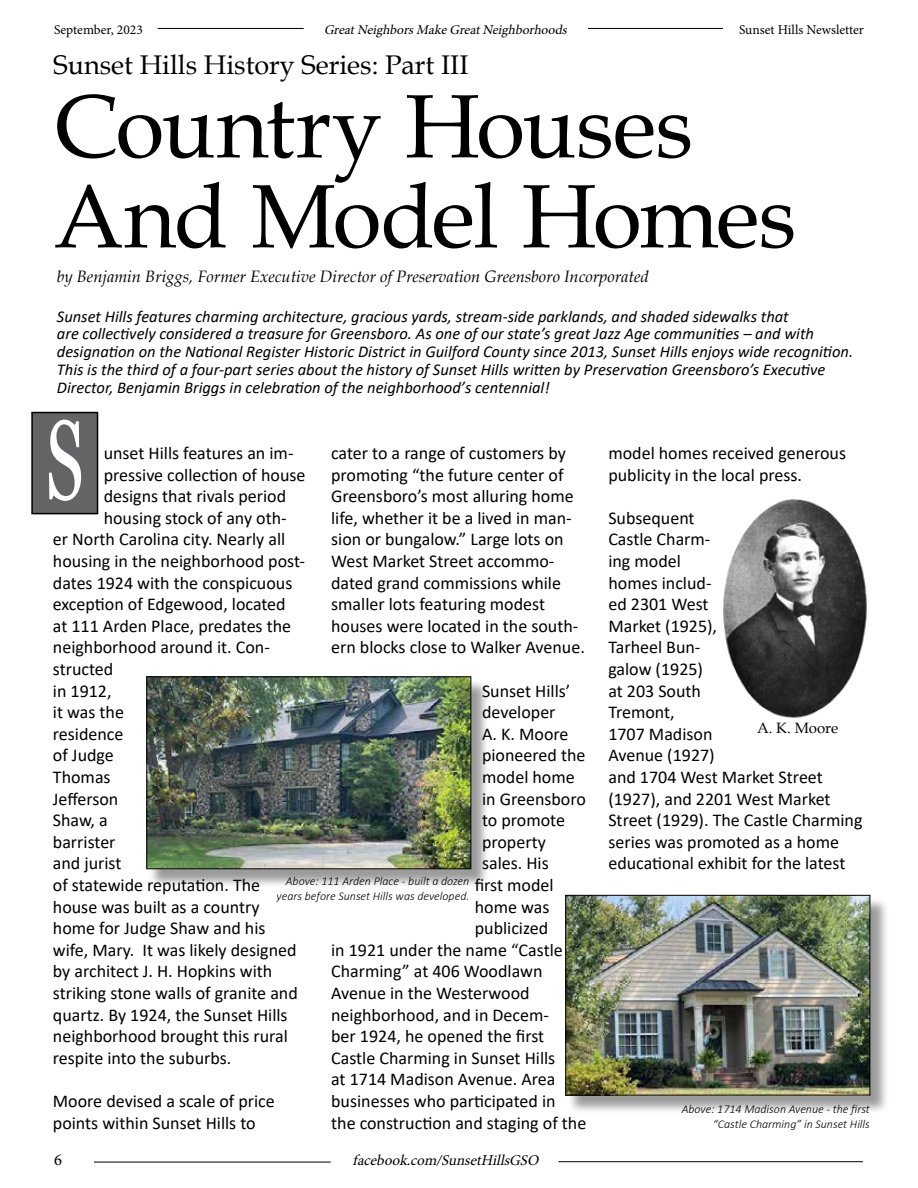
<style>
.page{position:relative;width:918px;height:1188px;background:#fff}
.page>*{position:absolute;margin:0;border:0;box-sizing:border-box;transform-origin:0 0}
.t1{font:112.5px "Georgia";color:#fff;scale:.6 1}
.t2{font:90px/90px "Book Antiqua";letter-spacing:-.025em;color:#000}
.t3{font:27px "Book Antiqua";color:#000}
.t4{font:18px/21.6px "Calibri";color:#000}
.t5{font:italic 16.5px/17.9px "Calibri";color:#000}
.t6{font:italic 16.5px "Book Antiqua";color:#000}
.t7{font:16.5px "Minion Pro";color:#000}
.t8{font:italic 15px "Minion Pro";color:#000}
.t9{font:15px "Book Antiqua";color:#000}
.t10{font:italic 13.5px "Minion Pro";color:#000}
.t11{font:13.5px "Minion Pro";color:#000}
.t12{font:italic 300 12px/14.4px "Calibri";color:#000;text-align:right}
</style>
<div class="page">
<hr style="left:94px;top:1162px;width:237px;height:1px;background:#000">
<hr style="left:558px;top:1161px;width:305px;height:1px;background:#000">
<hr style="left:588px;top:28px;width:135px;height:1px;background:#000">
<hr style="left:158px;top:28px;width:146px;height:1px;background:#000">
<div style="left:32px;top:413px;width:66px;height:101px;background:#636466"></div>
<div style="left:31px;top:412px;width:67px;height:102px;border:2px solid #000"></div>
<img style="left:723px;top:499px;width:144px;height:219px">
<div style="left:149px;top:679px;width:341px;height:209px;background:#000;opacity:.4"></div>
<img style="left:148px;top:678px;width:321px;height:189px">
<div style="left:146px;top:676px;width:325px;height:193px;border:1px solid #000"></div>
<div style="left:568px;top:897px;width:321px;height:217px;background:#000;opacity:.4"></div>
<img style="left:567px;top:897px;width:301px;height:196px">
<div style="left:565px;top:895px;width:305px;height:200px;border:1px solid #000"></div>
<p class="t11" style="left:54px;top:21px;width:90px">September, 2023</p>
<p class="t10" style="left:324px;top:21px;width:248px">GreatNeighborsMakeGreatNeighborhoods</p>
<p class="t11" style="left:739px;top:21px;width:126px">Sunset Hills Newsletter</p>
<h3 class="t3" style="left:54px;top:46px;width:416px">Sunset Hills History Series: Part III</h3>
<h2 class="t2" style="left:54px;top:80px;width:744px">Country Houses<br>And Model Homes</h2>
<p class="t6" style="left:57px;top:264px;width:593px">by Benjamin Briggs, Former Executive Director of Preservation Greensboro Incorporated</p>
<p class="t5" style="left:57px;top:306px;width:798px">Sunset Hills features charming architecture, gracious yards, stream-side parklands, and shaded sidewalks that<br>are collectively considered a treasure for Greensboro. As one of our state’s great Jazz Age communities – and with designation on the National Register Historic District in Guilford County since 2013, Sunset Hills enjoys wide recognition.<br>This is the third of a four-part series about the history of Sunset Hills written by Preservation Greensboro’s Executive Director, Benjamin Briggs in celebration of the neighborhood’s centennial!</p>
<h1 class="t1" style="left:46px;top:392px;width:65px">S</h1>
<p class="t4" style="left:104px;top:442px;width:191px">unset Hills features an im-</p>
<p class="t4" style="left:104px;top:463px;width:203px">pressive collection of house</p>
<p class="t4" style="left:104px;top:485px;width:184px">designs that rivals period</p>
<p class="t4" style="left:104px;top:507px;width:185px">housing stock of any oth-</p>
<p class="t4" style="left:53px;top:528px;width:234px">er North Carolina city. Nearly all</p>
<p class="t4" style="left:53px;top:550px;width:254px">housing in the neighborhood post-</p>
<p class="t4" style="left:53px;top:571px;width:241px">dates 1924 with the conspicuous</p>
<p class="t4" style="left:53px;top:593px;width:234px">exception of Edgewood, located</p>
<p class="t4" style="left:53px;top:615px;width:240px">at 111 Arden Place, predates the</p>
<p class="t4" style="left:53px;top:636px;width:219px">neighborhood around it. Con-</p>
<p class="t4" style="left:53px;top:658px;width:62px">structed</p>
<p class="t4" style="left:53px;top:679px;width:60px">in 1912,</p>
<p class="t4" style="left:53px;top:701px;width:73px">it was the</p>
<p class="t4" style="left:53px;top:723px;width:72px">residence</p>
<p class="t4" style="left:53px;top:744px;width:62px">of Judge</p>
<p class="t4" style="left:53px;top:766px;width:59px">Thomas</p>
<p class="t4" style="left:53px;top:787px;width:67px">Jefferson</p>
<p class="t4" style="left:53px;top:809px;width:56px">Shaw, a</p>
<p class="t4" style="left:53px;top:831px;width:64px">barrister</p>
<p class="t4" style="left:53px;top:852px;width:70px">and jurist</p>
<p class="t4" style="left:53px;top:874px;width:209px">of statewide reputation. The</p>
<p class="t4" style="left:53px;top:895px;width:208px">house was built as a country</p>
<p class="t4" style="left:53px;top:917px;width:214px">home for Judge Shaw and his</p>
<p class="t4" style="left:53px;top:939px;width:245px">wife, Mary. It was likely designed</p>
<p class="t4" style="left:53px;top:960px;width:221px">by architect J. H. Hopkins with</p>
<p class="t4" style="left:53px;top:982px;width:246px">striking stone walls of granite and</p>
<p class="t4" style="left:53px;top:1003px;width:236px">quartz. By 1924, the Sunset Hills</p>
<p class="t4" style="left:53px;top:1025px;width:237px">neighborhood brought this rural</p>
<p class="t4" style="left:53px;top:1047px;width:180px">respite into the suburbs.</p>
<p class="t4" style="left:53px;top:1090px;width:223px">Moore devised a scale of price points within Sunset Hills to</p>
<p class="t4" style="left:331px;top:442px;width:255px">cater to a range of customers by promoting “the future center of<br>Greensboro’s most alluring home life, whether it be a lived in man&shy;sion or bungalow.” Large lots on<br>West Market Street accommo&shy;dated grand commissions while smaller lots featuring modest houses were located in the south&shy;ern blocks close to Walker Avenue.</p>
<p class="t4" style="left:482px;top:679px;width:90px">Sunset Hills’</p>
<p class="t4" style="left:482px;top:701px;width:75px">developer</p>
<p class="t4" style="left:482px;top:723px;width:88px">A. K. Moore</p>
<p class="t4" style="left:482px;top:744px;width:105px">pioneered the</p>
<p class="t4" style="left:482px;top:766px;width:94px">model home</p>
<p class="t4" style="left:482px;top:787px;width:105px">in Greensboro</p>
<p class="t4" style="left:482px;top:809px;width:85px">to promote</p>
<p class="t4" style="left:482px;top:831px;width:65px">property</p>
<p class="t4" style="left:482px;top:852px;width:68px">sales. His</p>
<p class="t4" style="left:475px;top:874px;width:80px">first model</p>
<p class="t4" style="left:475px;top:895px;width:76px">home was</p>
<p class="t4" style="left:475px;top:917px;width:75px">publicized</p>
<p class="t4" style="left:331px;top:939px;width:233px">in 1921 under the name “Castle</p>
<p class="t4" style="left:331px;top:960px;width:213px">Charming” at 406 Woodlawn</p>
<p class="t4" style="left:331px;top:982px;width:200px">Avenue in the Westerwood</p>
<p class="t4" style="left:331px;top:1003px;width:219px">neighborhood, and in Decem-</p>
<p class="t4" style="left:331px;top:1025px;width:215px">ber 1924, he opened the first</p>
<p class="t4" style="left:331px;top:1047px;width:226px">Castle Charming in Sunset Hills</p>
<p class="t4" style="left:331px;top:1068px;width:226px">at 1714 Madison Avenue. Area</p>
<p class="t4" style="left:331px;top:1090px;width:226px">businesses who participated in</p>
<p class="t4" style="left:331px;top:1111px;width:257px">the construction and staging of the</p>
<p class="t12" style="left:277px;top:874px;width:194px">Above: 111 Arden Place - built a dozen years before Sunset Hills was developed.</p>
<p class="t7" style="left:54px;top:1149px;width:9px">6</p>
<p class="t8" style="left:353px;top:1150px;width:192px">facebook.com/SunsetHillsGSO</p>
<p class="t4" style="left:608px;top:442px;width:239px">model homes received generous publicity in the local press.</p>
<p class="t4" style="left:608px;top:507px;width:256px">Subsequent<br>Castle Charm-<br>ing model<br>homes includ-<br>ed 2301 West<br>Market (1925),<br>Tarheel Bun-<br>galow (1925)<br>at 203 South<br>Tremont,<br>1707 Madison<br>Avenue (1927)<br>and 1704 West Market Street (1927), and 2201 West Market<br>Street (1929). The Castle Charming series was promoted as a home educational exhibit for the latest</p>
<p class="t9" style="left:757px;top:718px;width:83px">A. K. Moore</p>
<p class="t12" style="left:682px;top:1102px;width:190px">Above: 1714 Madison Avenue - the first “Castle Charming” in Sunset Hills</p>
</div>
